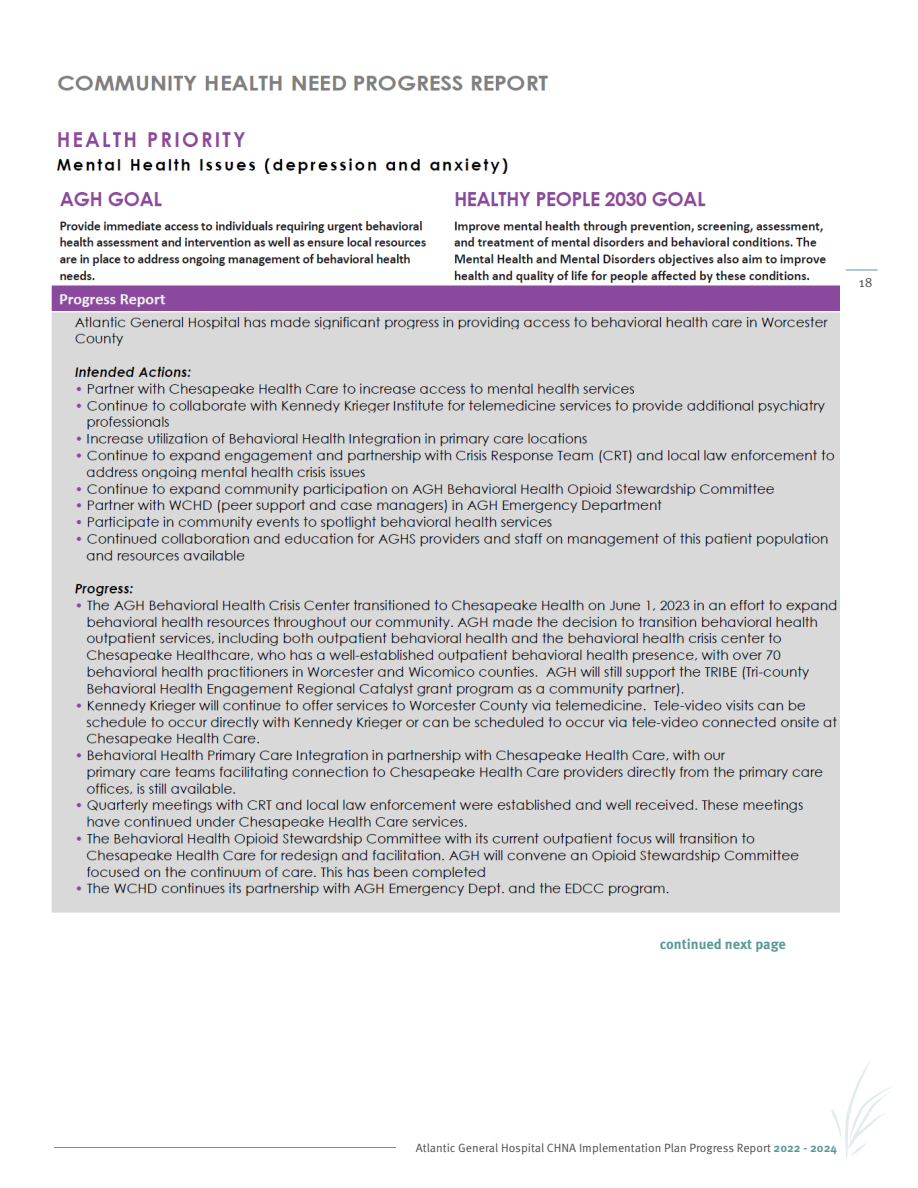
<style>
.page{position:relative;width:918px;height:1188px;background:#fff}
.page>*{position:absolute;margin:0;border:0;box-sizing:border-box;transform-origin:0 0}
.Text{font:700 14.25px "Meta OT";color:#599a98}
.t1{font:13.5px "Meta OT Norm";color:#4b4c4d}
.t2{font:12px "Meta OT Norm";color:#4b4c4d}
.s1{font-family:"Meta OT";font-weight:700;color:#599a98}
</style>
<div class="page">
<svg style="left:831px;top:1062px;width:63px;height:97px"></svg>
<hr style="left:846px;top:270px;width:32px;height:1px;background:#599a98">
<hr style="left:54px;top:1147px;width:342px;height:1px;background:#599a98">
<img style="left:51px;top:75px;width:789px;height:838px">
<p class="t1" style="left:859px;top:274px;width:15px">18</p>
<p class="Text" style="left:660px;top:935px;width:128px">continued next page</p>
<p class="t2" style="left:416px;top:1140px;width:423px">Atlantic General Hospital CHNA Implementation Plan Progress Report <span class="s1">2022 - 2024</span></p>
</div>
